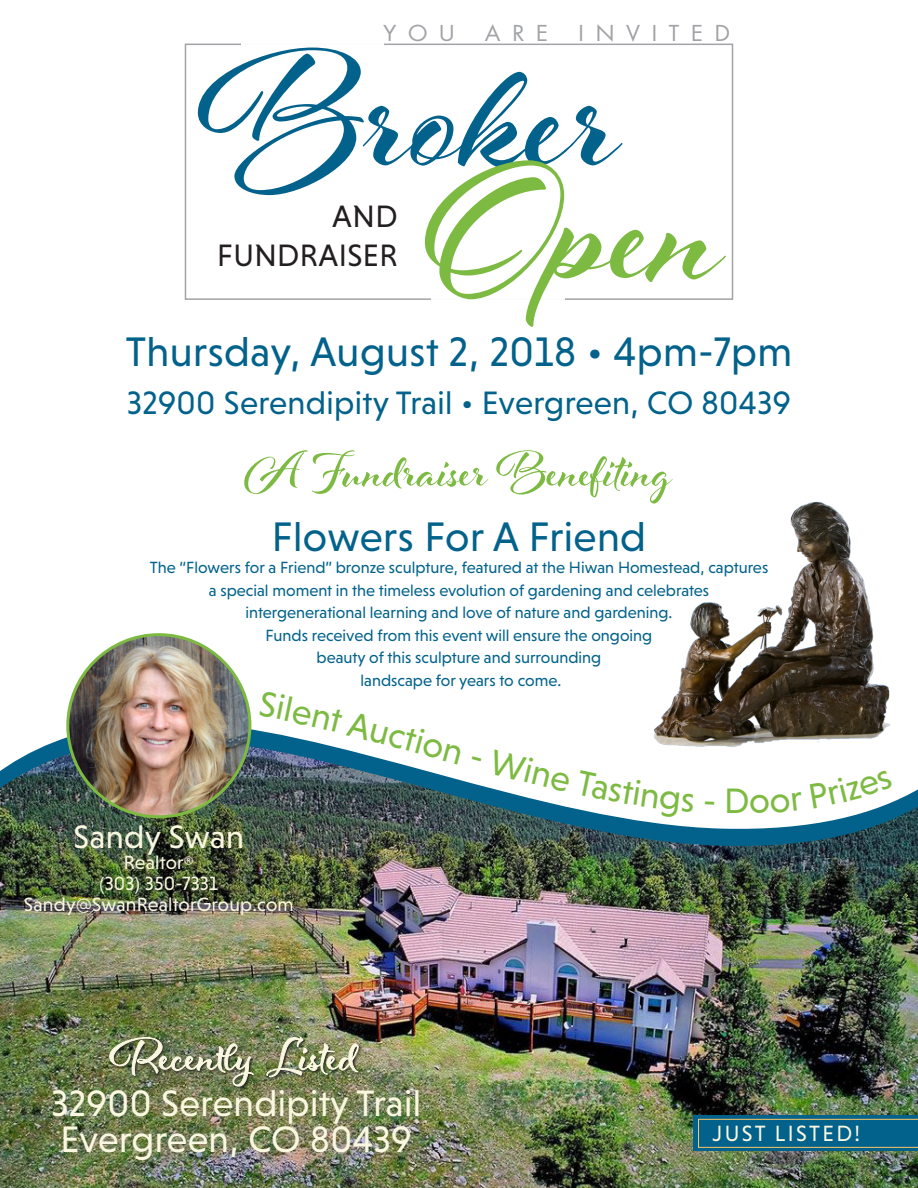
<style>
.page{position:relative;width:918px;height:1188px;background:#fff}
.page>*{position:absolute;margin:0;border:0;box-sizing:border-box;transform-origin:0 0}
.t1{font:700 180px "Al Fresco";color:#02628b}
.t2{font:700 180px "Al Fresco";color:#7dba42}
.t3{font:italic 700 54px "Al Fresco";color:#7dba42}
.t4{font:italic 48.6px "Al Fresco";color:#faf7e0;scale:1.08 1}
.t5{font:42px "Niveau Grotesk";letter-spacing:.01em;color:#02628b}
.t6{font:37.5px "Niveau Grotesk";letter-spacing:.01em;color:#faf7e0}
.t7{font:36px "Niveau Grotesk";color:#7dba42}
.t8{font:33px "Niveau Grotesk";letter-spacing:.01em;color:#02628b}
.t9{font:33px "Niveau Grotesk";letter-spacing:.01em;color:#faf7e0}
.t10{font:31.5px "Niveau Grotesk";letter-spacing:.015em;color:#231f20}
.t11{font:22.5px "Niveau Grotesk";letter-spacing:.105em;color:#faf7e0}
.t12{font:21.3px "Futura Std";letter-spacing:.52em;color:#a1a3a6;scale:1.05 1}
.t13{font:19.5px "Niveau Grotesk";letter-spacing:.01em;color:#faf7e0}
.t14{font:16.5px/22.5px "Niveau Grotesk";color:#02628b;text-align:center}
.s1{font-size:16.5px}
</style>
<div class="page">
<img style="left:0;top:739px;width:918px;height:449px">
<svg style="left:108px;top:1036px;width:254px;height:54px;background:#778053"></svg>
<img style="left:106px;top:1037px;width:148px;height:50px">
<img style="left:266px;top:1037px;width:93px;height:40px">
<div style="left:185px;top:44px;width:548px;height:256px;border:2px solid #a1a3a6"></div>
<svg style="left:242px;top:44px;width:142px;height:3px"></svg>
<svg style="left:431px;top:297px;width:134px;height:3px"></svg>
<img style="left:647px;top:502px;width:244px;height:247px">
<img style="left:68px;top:635px;width:182px;height:182px;border-radius:91px">
<svg style="left:693px;top:1116px;width:225px;height:35px"></svg>
<svg style="left:698px;top:1119px;width:220px;height:29px;background:#126888"></svg>
<svg style="left:259px;top:730px;width:114px;height:10px"></svg>
<svg style="left:489px;top:749px;width:205px;height:69px"></svg>
<svg style="left:705px;top:801px;width:9px;height:3px"></svg>
<svg style="left:750px;top:792px;width:53px;height:22px"></svg>
<svg style="left:810px;top:769px;width:83px;height:39px"></svg>
<p class="t12" style="left:383px;top:19px;width:70px">YOU</p>
<p class="t12" style="left:485px;top:19px;width:62px">ARE</p>
<p class="t12" style="left:579px;top:19px;width:146px">INVITED</p>
<p class="t1" style="left:199px;top:-3px;width:423px">Broker</p>
<p class="t2" style="left:426px;top:110px;width:300px">Open</p>
<p class="t10" style="left:332px;top:198px;width:67px">AND</p>
<p class="t10" style="left:217px;top:237px;width:182px">FUNDRAISER</p>
<p class="t5" style="left:126px;top:328px;width:668px">Thursday, August 2, 2018 • 4pm-7pm</p>
<p class="t8" style="left:127px;top:384px;width:666px">32900 Serendipity Trail • Evergreen, CO 80439</p>
<p class="t3" style="left:245px;top:435px;width:446px">A FundraiserBenefiting</p>
<p class="t5" style="left:272px;top:513px;width:376px">Flowers For A Friend</p>
<p class="t14" style="left:150px;top:557px;width:620px">The “Flowers for a Friend” bronze sculpture, featured at the Hiwan Homestead, captures a special moment in the timeless evolution of gardening and celebrates intergenerational learning and love of nature and gardening.<br>Funds received from this event will ensure the ongoing<br>beauty of this sculpture and surrounding<br>landscape for years to come.</p>
<p class="t9" style="left:74px;top:818px;width:172px">Sandy Swan</p>
<p class="t13" style="left:124px;top:851px;width:71px">Realtor<span class="s1">®</span></p>
<p class="t13" style="left:100px;top:872px;width:120px">(303) 350-7331</p>
<p class="t13" style="left:24px;top:893px;width:271px">Sandy@SwanRealtorGroup.com</p>
<p class="t7" style="left:376px;top:709px;width:119px;rotate:15deg">uction -</p>
<p class="t4" style="left:113px;top:1024px;width:257px">RecentlyListed</p>
<p class="t6" style="left:51px;top:1082px;width:372px">32900 Serendipity Trail</p>
<p class="t6" style="left:60px;top:1118px;width:353px">Evergreen, CO 80439</p>
<p class="t7" style="left:724px;top:781px;width:27px">D</p>
<p class="t11" style="left:712px;top:1120px;width:149px">JUST LISTED!</p>
</div>
